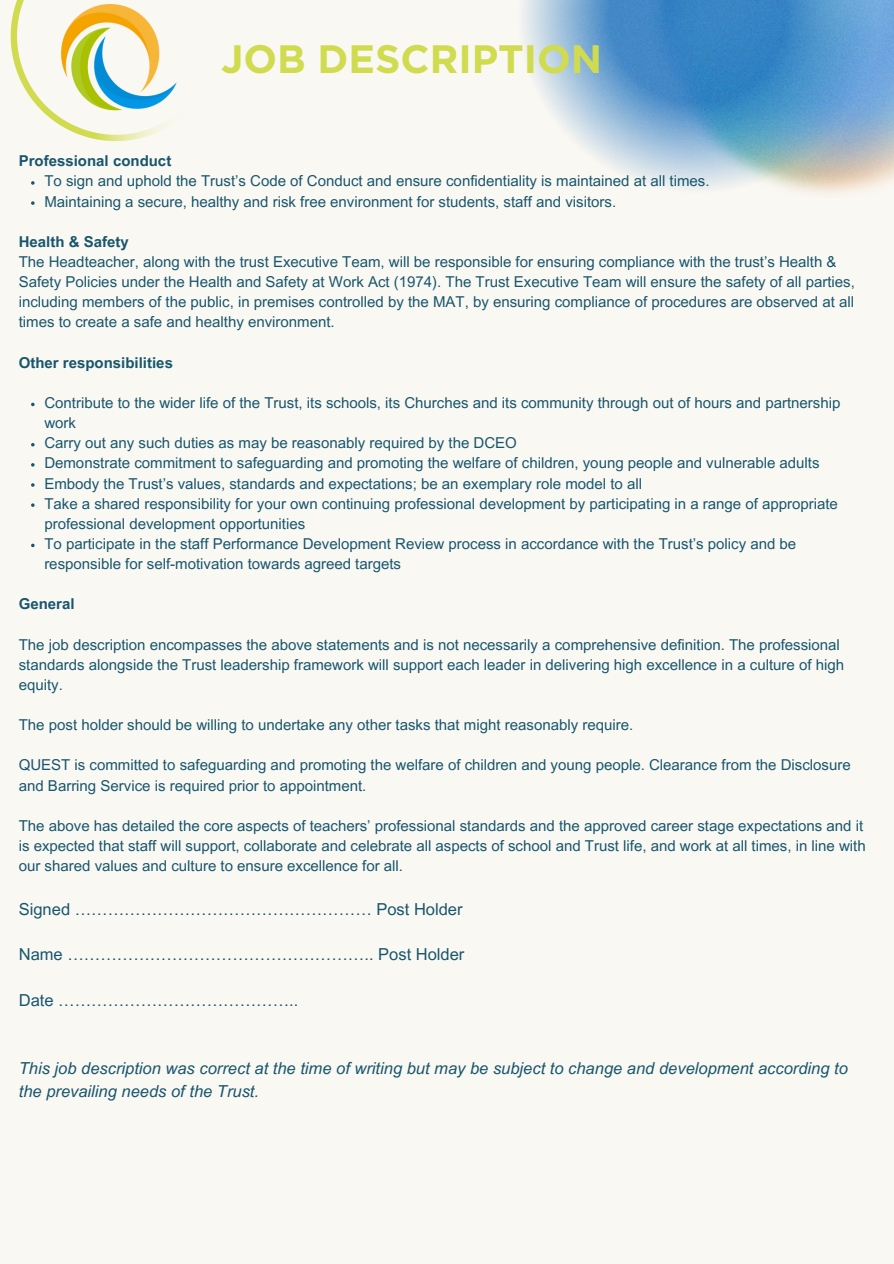
<style>
.page{position:relative;width:894px;height:1264px;background:#fff}
.page>*{position:absolute;margin:0;border:0;box-sizing:border-box;transform-origin:0 0}
.t1{font:700 39.6px "Gotham";color:#d1db50}
.t2{font:italic 16.5px/22.8px "Arial MT Pro";color:#18566d}
.t3{font:16.5px "Arial MT Pro";color:#18566d}
.t4{font:15px/20.1px "Arial MT Pro";color:#18566d}
.t5{font:700 15px "Arial MT Pro";color:#18566d}
</style>
<div class="page">
<div style="left:0;top:0;width:893px;height:1263px;background:#faf8f3"></div>
<svg style="left:11px;top:0;width:166px;height:141px"></svg>
<img style="left:522px;top:0;width:371px;height:194px">
<img style="left:55px;top:4px;width:121px;height:110px">
<svg style="left:31px;top:181px;width:4px;height:4px"></svg>
<svg style="left:31px;top:201px;width:4px;height:4px"></svg>
<svg style="left:31px;top:403px;width:4px;height:3px"></svg>
<svg style="left:31px;top:443px;width:4px;height:3px"></svg>
<svg style="left:31px;top:463px;width:4px;height:3px"></svg>
<svg style="left:31px;top:483px;width:4px;height:4px"></svg>
<svg style="left:31px;top:503px;width:4px;height:4px"></svg>
<svg style="left:31px;top:543px;width:4px;height:4px"></svg>
<p class="t1" style="left:221px;top:35px;width:382px">JOB DESCRIPTION</p>
<h1 class="t5" style="left:19px;top:155px;width:154px">Professional conduct</h1>
<h2 class="t4" style="left:44px;top:173px;width:666px">To sign and uphold the Trust’s Code of Conduct and ensure confidentiality is maintained at all times.</h2>
<p class="t4" style="left:44px;top:193px;width:573px">Maintaining a secure, healthy and risk free environment for students, staff and visitors.</p>
<p class="t5" style="left:19px;top:236px;width:111px">Health &amp; Safety</p>
<p class="t4" style="left:19px;top:253px;width:837px">The Headteacher, along with the trust Executive Team, will be responsible for ensuring compliance with the trust’s Health &amp; Safety Policies under the Health and Safety at Work Act (1974). The Trust Executive Team will ensure the safety of all parties, including members of the public, in premises controlled by the MAT, by ensuring compliance of procedures are observed at all times to create a safe and healthy environment.</p>
<p class="t5" style="left:19px;top:357px;width:156px">Other responsibilities</p>
<h2 class="t4" style="left:44px;top:394px;width:797px">Contribute to the wider life of the Trust, its schools, its Churches and its community through out of hours and partnership work</h2>
<p class="t4" style="left:44px;top:435px;width:474px">Carry out any such duties as may be reasonably required by the DCEO</p>
<p class="t4" style="left:44px;top:455px;width:776px">Demonstrate commitment to safeguarding and promoting the welfare of children, young people and vulnerable adults</p>
<p class="t4" style="left:44px;top:475px;width:599px">Embody the Trust’s values, standards and expectations; be an exemplary role model to all</p>
<p class="t4" style="left:44px;top:495px;width:794px">Take a shared responsibility for your own continuing professional development by participating in a range of appropriate professional development opportunities</p>
<p class="t4" style="left:44px;top:535px;width:753px">To participate in the staff Performance Development Review process in accordance with the Trust’s policy and be responsible for self-motivation towards agreed targets</p>
<p class="t5" style="left:19px;top:598px;width:57px">General</p>
<h2 class="t4" style="left:19px;top:636px;width:826px">The job description encompasses the above statements and is not necessarily a comprehensive definition. The professional standards alongside the Trust leadership framework will support each leader in delivering high excellence in a culture of high equity.</h2>
<p class="t4" style="left:19px;top:716px;width:615px">The post holder should be willing to undertake any other tasks that might reasonably require.</p>
<p class="t4" style="left:19px;top:757px;width:833px">QUEST is committed to safeguarding and promoting the welfare of children and young people. Clearance from the Disclosure and Barring Service is required prior to appointment.</p>
<p class="t4" style="left:19px;top:817px;width:848px">The above has detailed the core aspects of teachers’ professional standards and the approved career stage expectations and it is expected that staff will support, collaborate and celebrate all aspects of school and Trust life, and work at all times, in line with our shared values and culture to ensure excellence for all.</p>
<p class="t3" style="left:19px;top:902px;width:445px">Signed ……………………………………………… Post Holder</p>
<p class="t3" style="left:19px;top:948px;width:447px">Name ……………………………………………….. Post Holder</p>
<p class="t3" style="left:19px;top:993px;width:281px">Date ……………………………………..</p>
<p class="t2" style="left:19px;top:1059px;width:830px">This job description was correct at the time of writing but may be subject to change and development according to the prevailing needs of the Trust.</p>
</div>
